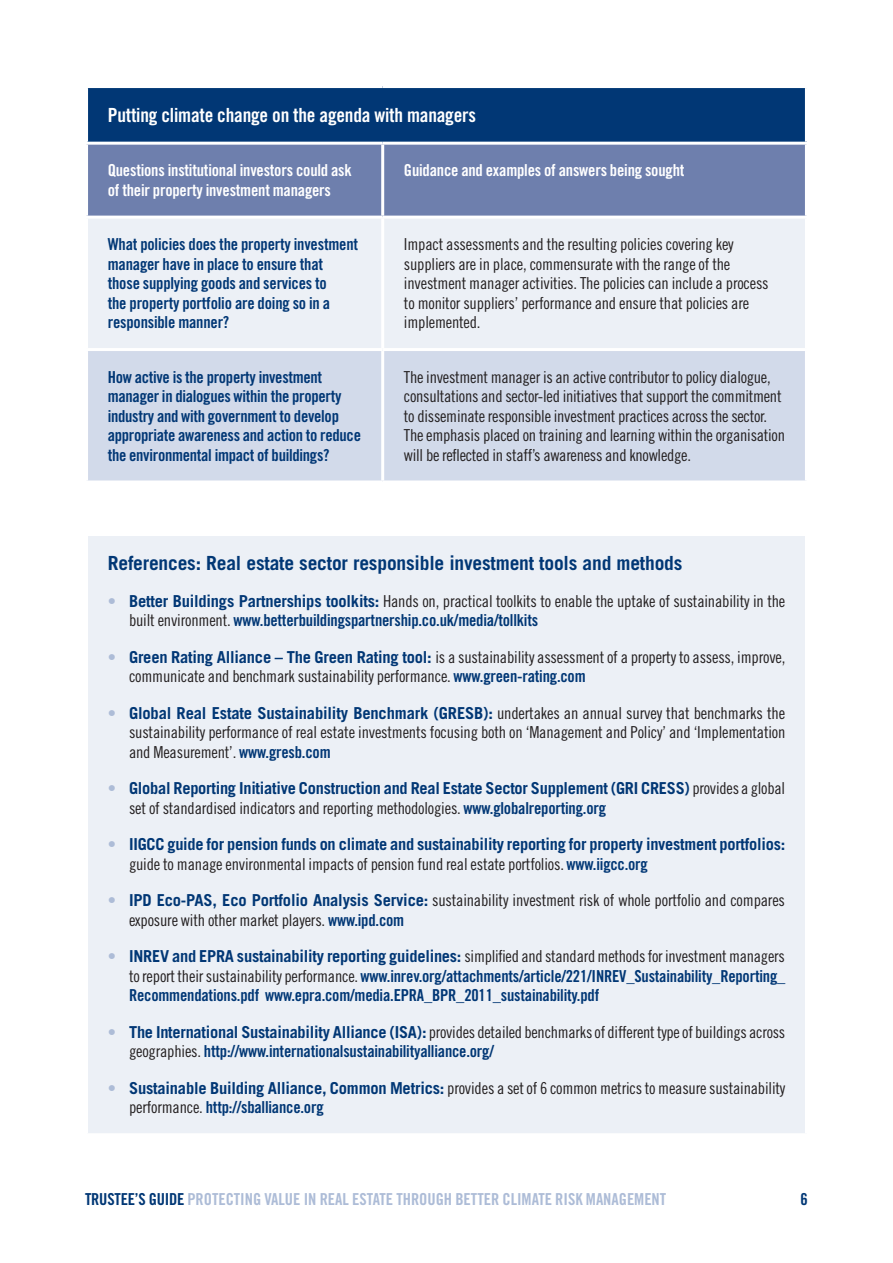
<style>
.page{position:relative;width:893px;height:1263px;background:#fff}
.page>*{position:absolute;margin:0;border:0;box-sizing:border-box;transform-origin:0 0}
.IIGCC_heading_3{font:700 19.5px "Trade Gothic LT Std";letter-spacing:-.01em;color:#013775}
.IIGCC_table_title{font:19.5px "Trade Gothic LT Std Bd Cn 20";letter-spacing:-.01em;color:#fff}
.IIGCC_bullet_3{font:16.5px/19.5px "Trade Gothic LT Std Cn 18";letter-spacing:-.01em;color:#231f20}
.IIGCC_table_text{font:16.5px/19.5px "Trade Gothic LT Std Cn 18";letter-spacing:-.015em;color:#231f20}
.IIGCC_bullet_3-2{font:700 16.5px/19.5px "Trade Gothic LT Std";letter-spacing:-.015em;color:#013775}
.IIGCC_table_text_bol{font:16.5px/19.5px "Trade Gothic LT Std Bd Cn 20";letter-spacing:-.015em;color:#013775}
.IIGCC_bullet_3-3{font:16.5px/19.5px "Trade Gothic LT Std Bd Cn 20";letter-spacing:-.01em;color:#013775;text-align:justify}
.IIGCC_table_header{font:16.5px/19.5px "Trade Gothic LT Std Bd Cn 20";letter-spacing:-.01em;color:#fff}
.t1{font:16.5px "Trade Gothic LT Std Bd Cn 20";color:#adbcd7}
.s1{font-family:"Trade Gothic LT Std Bd 2";color:#adbcd7}
.s2{font-family:"Trade Gothic LT Std";font-weight:700;color:#013775}
.s3{font-family:"Trade Gothic LT Std Bd Cn 20";color:#013775}
.s4{font-family:"Trade Gothic LT Std Bd 2";font-weight:400;color:#adbcd7}
.s5{font-family:"Trade Gothic LT Std Cn 18";font-weight:400;color:#231f20}
.s6{font-family:"Trade Gothic LT Std Bd Cn 20";font-weight:400}
.s7{font-family:"Trade Gothic LT Std";font-weight:700}
.s8{font-family:"Trade Gothic LT Std Cn 18";color:#231f20}
.s9{color:#013775}
</style>
<div class="page">
<div style="left:87px;top:87px;width:719px;height:56px;background:#013775"></div>
<div style="left:88px;top:145px;width:717px;height:71px;background:#6e7fad"></div>
<div style="left:88px;top:219px;width:717px;height:129px;background:#ecf0f6"></div>
<div style="left:88px;top:351px;width:717px;height:129px;background:#d2daea"></div>
<hr style="left:85px;top:85px;width:298px;height:3px;background:#fff">
<hr style="left:85px;top:88px;width:3px;height:54px;background:#fff">
<hr style="left:383px;top:85px;width:425px;height:3px;background:#fff">
<hr style="left:805px;top:88px;width:3px;height:54px;background:#fff">
<hr style="left:85px;top:142px;width:298px;height:3px;background:#fff">
<hr style="left:383px;top:142px;width:425px;height:3px;background:#fff">
<hr style="left:381px;top:145px;width:3px;height:71px;background:#fff">
<hr style="left:381px;top:219px;width:3px;height:129px;background:#fff">
<hr style="left:381px;top:351px;width:3px;height:129px;background:#fff">
<div style="left:87px;top:534px;width:719px;height:601px;background:#ecf0f6"></div>
<hr style="left:85px;top:533px;width:723px;height:3px;background:#fff">
<hr style="left:85px;top:536px;width:3px;height:597px;background:#fff">
<hr style="left:805px;top:536px;width:3px;height:597px;background:#fff">
<hr style="left:85px;top:1133px;width:723px;height:3px;background:#fff">
<p class="IIGCC_table_title" style="left:108px;top:103px;width:370px">Putting climate change on the agenda with managers</p>
<p class="IIGCC_table_header" style="left:108px;top:161px;width:246px">Questions institutional investors could ask of their property investment managers</p>
<p class="IIGCC_table_header" style="left:404px;top:161px;width:282px">Guidance and examples of answers being sought</p>
<p class="IIGCC_table_text_bol" style="left:108px;top:234px;width:252px">What policies does the property investment manager have in place to ensure that those supplying goods and services to<br>the property portfolio are doing so in a responsible manner?</p>
<p class="IIGCC_table_text" style="left:404px;top:234px;width:366px">Impact assessments and the resulting policies covering key suppliers are in place, commensurate with the range of the investment manager activities. The policies can include a process to monitor suppliers’ performance and ensure that policies are implemented.</p>
<p class="IIGCC_table_text_bol" style="left:108px;top:367px;width:255px">How active is the property investment manager in dialogues within the property industry and with government to develop appropriate awareness and action to reduce the environmental impact of buildings?</p>
<p class="IIGCC_table_text" style="left:404px;top:367px;width:383px">The investment manager is an active contributor to policy dialogue, consultations and sector-led initiatives that support the commitment to disseminate responsible investment practices across the sector.<br>The emphasis placed on training and learning within the organisation will be reflected in staff’s awareness and knowledge.</p>
<p class="IIGCC_heading_3" style="left:108px;top:551px;width:576px">References: Real estate sector responsible investment tools and methods</p>
<p class="IIGCC_bullet_3" style="left:129px;top:591px;width:658px;text-indent:-21px"><span class="s1">•</span> <span class="s2">Better Buildings Partnerships toolkits:</span> Hands on, practical toolkits to enable the uptake of sustainability in the built environment. <span class="s3">www.betterbuildingspartnership.co.uk/media/tollkits</span></p>
<p class="IIGCC_bullet_3" style="left:129px;top:647px;width:658px;text-indent:-21px"><span class="s1">•</span> <span class="s2">Green Rating Alliance – The Green Rating tool:</span> is a sustainability assessment of a property to assess, improve, communicate and benchmark sustainability performance. <span class="s3">www.green-rating.com</span></p>
<p class="IIGCC_bullet_3" style="left:129px;top:703px;width:658px;text-align:justify;text-indent:-21px"><span class="s1">•</span> <span class="s2">Global Real Estate Sustainability Benchmark (GRESB):</span> undertakes an annual survey that benchmarks the sustainability performance of real estate investments focusing both on ‘Management and Policy’ and ‘Implementation and Measurement’. <span class="s3">www.gresb.com</span></p>
<p class="IIGCC_bullet_3-2" style="left:129px;top:778px;width:658px;text-indent:-21px"><span class="s4">•</span> Global Reporting Initiative Construction and Real Estate Sector Supplement (GRI CRESS) <span class="s5">provides a global set of standardised indicators and reporting methodologies.</span> <span class="s6">www.globalreporting.org</span></p>
<p class="IIGCC_bullet_3-2" style="left:129px;top:834px;width:658px;text-indent:-21px"><span class="s4">•</span> IIGCC guide for pension funds on climate and sustainability reporting for property investment portfolios: <span class="s5">guide to manage environmental impacts of pension fund real estate portfolios.</span> <span class="s6">www.iigcc.org</span></p>
<p class="IIGCC_bullet_3" style="left:129px;top:891px;width:657px;text-indent:-21px"><span class="s1">•</span> <span class="s2">IPD Eco-PAS, Eco Portfolio Analysis Service:</span> sustainability investment risk of whole portfolio and compares exposure with other market players. <span class="s3">www.ipd.com</span></p>
<p class="IIGCC_bullet_3-3" style="left:129px;top:947px;width:658px;text-indent:-21px"><span class="s1">•</span> <span class="s7">INREV and EPRA sustainability reporting guidelines:</span> <span class="s8">simplified and standard methods for investment managers to report their sustainability performance.</span> www.inrev.org/attachments/article/221/INREV_Sustainability_Reporting_ Recommendations.pdf www.epra.com/media.EPRA_BPR_2011_sustainability.pdf</p>
<p class="IIGCC_bullet_3" style="left:129px;top:1022px;width:658px;text-indent:-21px"><span class="s1">•</span> <span class="s2">The International Sustainability Alliance (ISA):</span> provides detailed benchmarks of different type of buildings across geographies. <span class="s3">http://www.internationalsustainabilityalliance.org/</span></p>
<p class="IIGCC_bullet_3" style="left:129px;top:1078px;width:658px;text-indent:-21px"><span class="s1">•</span> <span class="s2">Sustainable Building Alliance, Common Metrics:</span> provides a set of 6 common metrics to measure sustainability performance. <span class="s3">http://sballiance.org</span></p>
<p class="t1" style="left:85px;top:1189px;width:583px"><span class="s9">TRUSTEE’S GUIDE</span> PROTECTING VALUE IN REAL ESTATE THROUGH BETTER CLIMATE RISK MANAGEMENT</p>
<p class="IIGCC_bullet_3-3" style="left:801px;top:1189px;width:9px">6</p>
</div>
